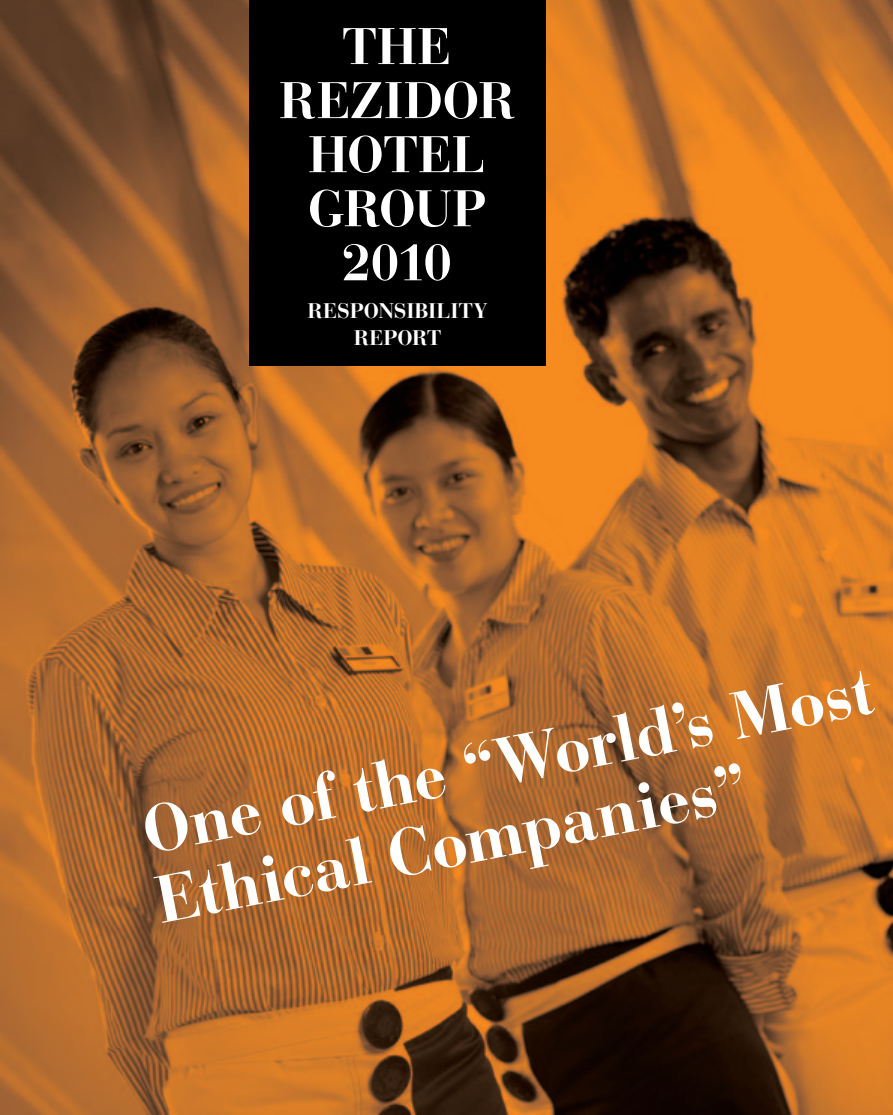
<style>
.page{position:relative;width:893px;height:1115px;background:#fff}
.page>*{position:absolute;margin:0;border:0;box-sizing:border-box;transform-origin:0 0}
.t1{font:700 66px/70.5px "Bauer Bodoni";color:#fff}
.t2{font:700 51px/54px "Bauer Bodoni";letter-spacing:-.01em;color:#fff;text-align:center}
.t3{font:700 21px/27px "Bauer Bodoni";letter-spacing:-.005em;color:#fff;text-align:center}
</style>
<div class="page">
<img style="left:0;top:0;width:893px;height:1114px">
<div style="left:249px;top:0;width:297px;height:365px;background:#000"></div>
<p class="t2" style="left:279px;top:20px;width:238px">THE<br>REZIDOR<br>HOTEL<br>GROUP<br>2010</p>
<p class="t3" style="left:307px;top:297px;width:181px">RESPONSIBILITY<br>REPORT</p>
<p class="t1" style="left:136px;top:796px;width:744px;rotate:-11deg">One of the “World’s Most<br>Ethical Companies”</p>
</div>
